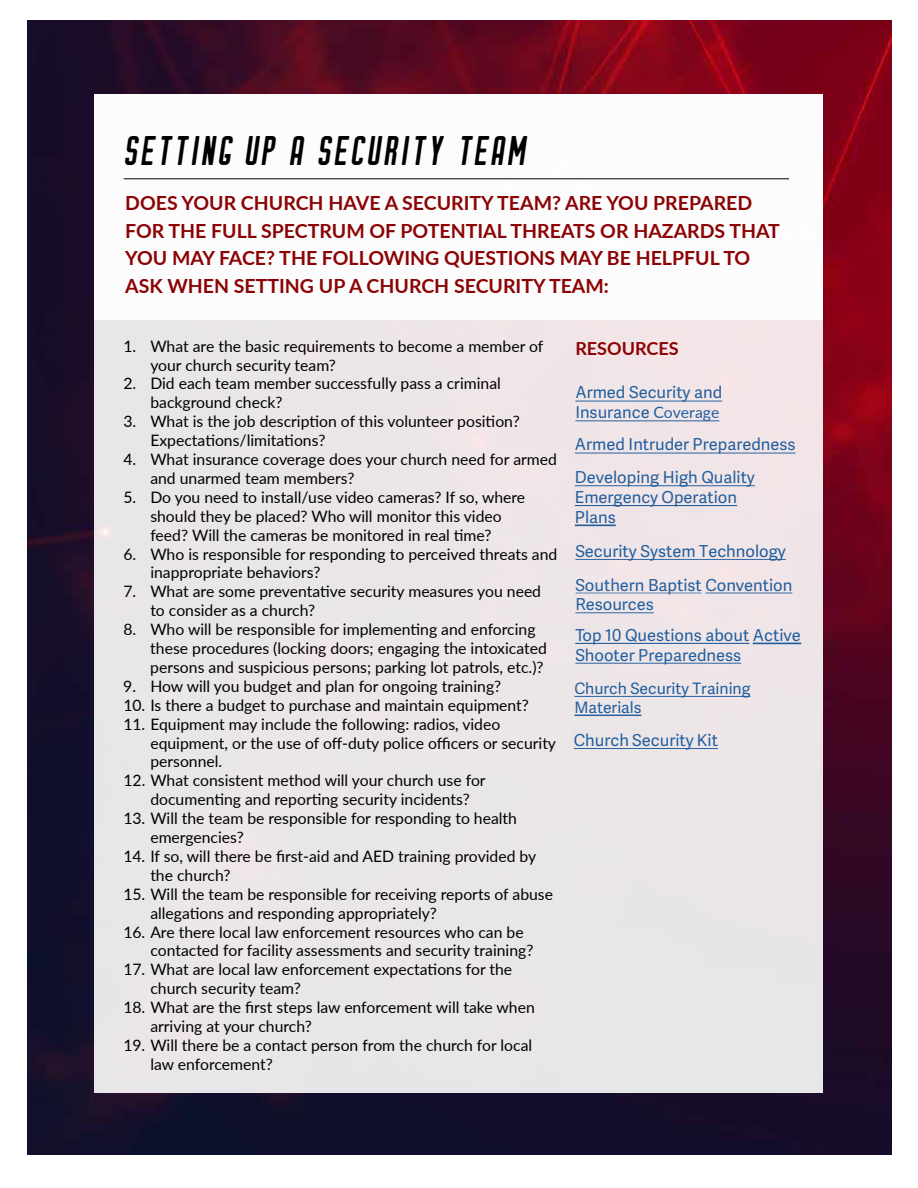
<style>
.page{position:relative;width:918px;height:1188px;background:#fff}
.page>*{position:absolute;margin:0;border:0;box-sizing:border-box;transform-origin:0 0}
.t1{font:italic 41.4px "Cache";letter-spacing:.06em;color:#000}
.t2{font:700 19.5px/27.6px "Lato";color:#8b0304}
.t3{font:700 18px "Lato";color:#8b0304}
.t4{font:16.5px/19.8px "Adelle Sans Devanagari";color:#215e9e}
.t5{font:15.75px/18.9px "Lato";color:#000}
.t6{font:15.75px/18.9px "Adelle Sans Devanagari";color:#215e9e}
.s1{font-family:"Lato";font-size:15.75px}
</style>
<div class="page">
<img style="left:28px;top:20px;width:864px;height:1134px">
<div style="left:94px;top:94px;width:730px;height:1000px;background:#eae6e8"></div>
<div style="left:94px;top:94px;width:730px;height:226px;background:#fff"></div>
<hr style="left:575px;top:420px;width:144px;height:1px;background:#215e9e">
<hr style="left:575px;top:401px;width:147px;height:1px;background:#215e9e">
<hr style="left:575px;top:453px;width:221px;height:1px;background:#215e9e">
<hr style="left:575px;top:525px;width:41px;height:1px;background:#215e9e">
<hr style="left:575px;top:505px;width:162px;height:1px;background:#215e9e">
<hr style="left:575px;top:485px;width:180px;height:1px;background:#215e9e">
<hr style="left:575px;top:663px;width:166px;height:1px;background:#215e9e">
<hr style="left:753px;top:643px;width:48px;height:1px;background:#215e9e">
<hr style="left:575px;top:643px;width:174px;height:1px;background:#215e9e">
<hr style="left:575px;top:612px;width:79px;height:1px;background:#215e9e">
<hr style="left:705px;top:593px;width:87px;height:1px;background:#215e9e">
<hr style="left:576px;top:593px;width:126px;height:1px;background:#215e9e">
<hr style="left:575px;top:559px;width:211px;height:1px;background:#215e9e">
<hr style="left:574px;top:715px;width:67px;height:1px;background:#215e9e">
<hr style="left:574px;top:696px;width:176px;height:1px;background:#215e9e">
<hr style="left:574px;top:748px;width:144px;height:1px;background:#215e9e">
<hr style="left:124px;top:178px;width:665px;height:1px;background:#000">
<h1 class="t1" style="left:125px;top:132px;width:403px">SETTING UP A SECURITY TEAM</h1>
<p class="t2" style="left:125px;top:188px;width:656px">DOES YOUR CHURCH HAVE A SECURITY TEAM? ARE YOU PREPARED FOR THE FULL SPECTRUM OF POTENTIAL THREATS OR HAZARDS THAT YOU MAY FACE? THE FOLLOWING QUESTIONS MAY BE HELPFUL TO ASK WHEN SETTING UP A CHURCH SECURITY TEAM:</p>
<p class="t5" style="left:150px;top:336px;width:395px;text-indent:-27px">1. What are the basic requirements to become a member of your church security team?</p>
<p class="t5" style="left:150px;top:374px;width:352px;text-indent:-27px">2. Did each team member successfully pass a criminal background check?</p>
<p class="t5" style="left:150px;top:411px;width:371px;text-indent:-27px">3. What is the job description of this volunteer position?<br>Expectations/limitations?</p>
<p class="t5" style="left:150px;top:449px;width:408px;text-indent:-27px">4. What insurance coverage does your church need for armed and unarmed team members?</p>
<p class="t5" style="left:123px;top:487px;width:403px;text-align:center">5. Do you need to install/use video cameras? If so, where should they be placed? Who will monitor this video<br>feed? Will the cameras be monitored in real time?</p>
<p class="t5" style="left:150px;top:544px;width:408px;text-indent:-27px">6. Who is responsible for responding to perceived threats and inappropriate behaviors?</p>
<p class="t5" style="left:150px;top:582px;width:392px;text-indent:-27px">7. What are some preventative security measures you need to consider as a church?</p>
<p class="t5" style="left:150px;top:619px;width:398px;text-indent:-27px">8. Who will be responsible for implementing and enforcing these procedures (locking doors; engaging the intoxicated persons and suspicious persons; parking lot patrols, etc.)?</p>
<p class="t5" style="left:123px;top:676px;width:379px">9. How will you budget and plan for ongoing training?</p>
<p class="t5" style="left:123px;top:695px;width:407px">10. Is there a budget to purchase and maintain equipment?</p>
<p class="t5" style="left:150px;top:714px;width:407px;text-indent:-27px">11. Equipment may include the following: radios, video equipment, or the use of off-duty police officers or security personnel.</p>
<p class="t5" style="left:150px;top:771px;width:337px;text-indent:-27px">12. What consistent method will your church use for documenting and reporting security incidents?</p>
<p class="t5" style="left:150px;top:808px;width:368px;text-indent:-27px">13. Will the team be responsible for responding to health emergencies?</p>
<p class="t5" style="left:150px;top:846px;width:387px;text-indent:-27px">14. If so, will there be first-aid and AED training provided by the church?</p>
<p class="t5" style="left:150px;top:884px;width:404px;text-indent:-27px">15. Will the team be responsible for receiving reports of abuse allegations and responding appropriately?</p>
<p class="t5" style="left:150px;top:922px;width:384px;text-indent:-27px">16. Are there local law enforcement resources who can be contacted for facility assessments and security training?</p>
<p class="t5" style="left:150px;top:960px;width:363px;text-indent:-27px">17. What are local law enforcement expectations for the church security team?</p>
<p class="t5" style="left:150px;top:997px;width:386px;text-indent:-27px">18. What are the first steps law enforcement will take when arriving at your church?</p>
<p class="t5" style="left:150px;top:1035px;width:383px;text-indent:-27px">19. Will there be a contact person from the church for local law enforcement?</p>
<p class="t3" style="left:575px;top:335px;width:105px">RESOURCES</p>
<p class="t4" style="left:575px;top:384px;width:148px">Armed Security and<br>Insurance <span class="s1">Coverage</span></p>
<p class="t4" style="left:575px;top:429px;width:222px;line-height:32.7px">Armed Intruder Preparedness<br>Developing High Quality</p>
<p class="t4" style="left:575px;top:488px;width:164px">Emergency Operation<br>Plans</p>
<p class="t4" style="left:575px;top:535px;width:219px;line-height:33.6px">Security System Technology<br>Southern Baptist Convention</p>
<p class="t4" style="left:575px;top:590px;width:227px;line-height:30.6px">Resources<br>Top 10 Questions about Active</p>
<p class="t4" style="left:575px;top:646px;width:167px">Shooter Preparedness</p>
<p class="t6" style="left:574px;top:680px;width:178px">Church Security Training<br>Materials</p>
<p class="t4" style="left:574px;top:731px;width:146px">Church Security Kit</p>
</div>
